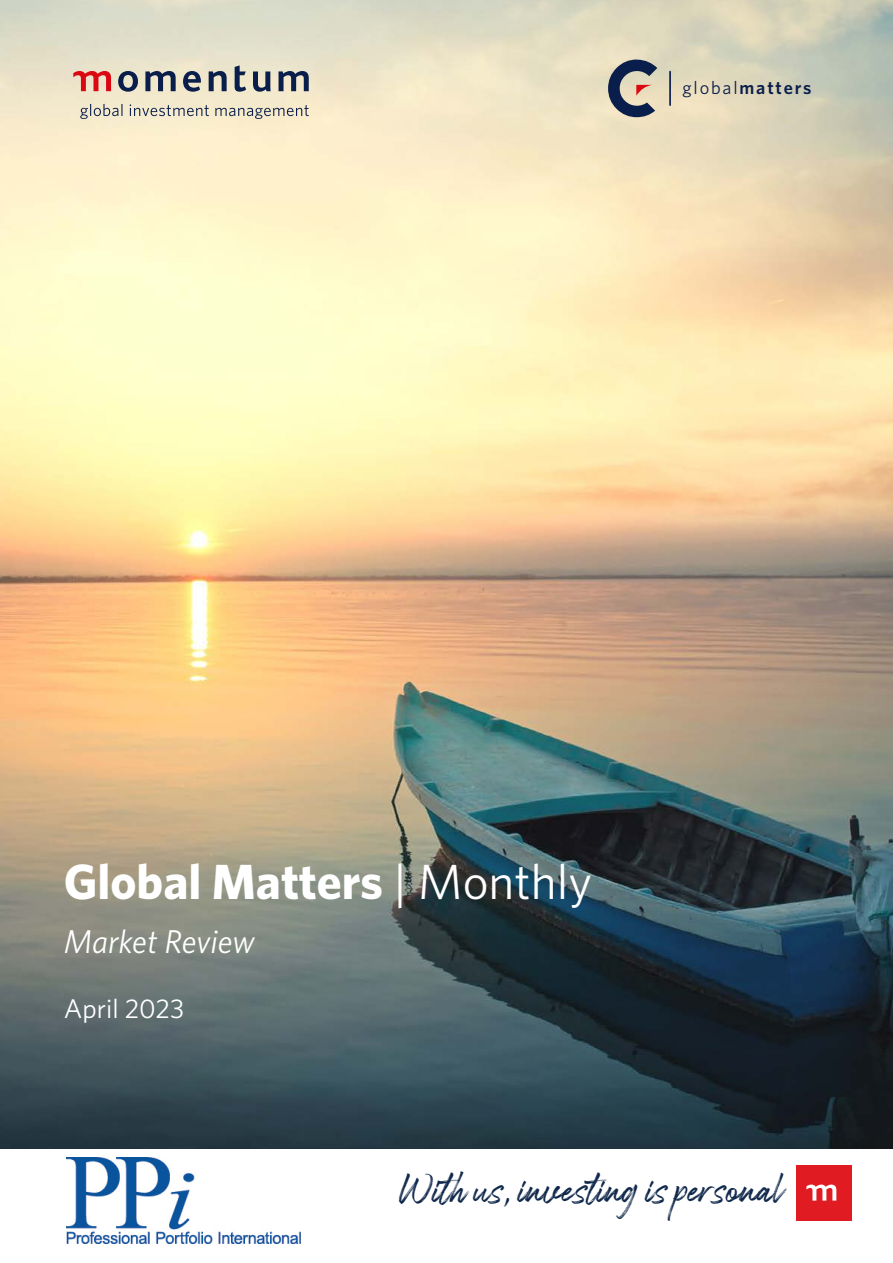
<style>
.page{position:relative;width:893px;height:1263px;background:#fff}
.page>*{position:absolute;margin:0;border:0;box-sizing:border-box;transform-origin:0 0}
.t1{font:700 49.5px "Whitney";color:#fff}
.t2{font:italic 33px "Whitney";color:#fff}
.t3{font:28.5px "Espander";color:#0f284b}
.t4{font:27px "Whitney";color:#fff}
.t5{font:600 18.3px "Whitney";letter-spacing:.1em;color:#0a1e4b}
.s1{font-weight:400}
</style>
<div class="page">
<img style="left:0;top:0;width:893px;height:1148px">
<div style="left:796px;top:1164px;width:56px;height:56px;background:#e11b22"></div>
<svg style="left:806px;top:1184px;width:30px;height:16px"></svg>
<svg style="left:608px;top:60px;width:49px;height:57px;background:#878589"></svg>
<hr style="left:669px;top:72px;width:2px;height:33px;background:#0a1e4b">
<svg style="left:80px;top:104px;width:42px;height:15px"></svg>
<svg style="left:130px;top:104px;width:79px;height:12px"></svg>
<svg style="left:215px;top:105px;width:94px;height:14px"></svg>
<svg style="left:118px;top:65px;width:191px;height:27px;background:#a0a19f"></svg>
<svg style="left:73px;top:71px;width:38px;height:20px"></svg>
<img style="left:67px;top:1157px;width:234px;height:86px">
<p class="t5" style="left:682px;top:75px;width:131px"><span class="s1">global</span>matters</p>
<h1 class="t1" style="left:64px;top:848px;width:530px">Global Matters <span class="s1">| Monthly</span></h1>
<p class="t2" style="left:64px;top:920px;width:193px">Market Review</p>
<p class="t4" style="left:64px;top:991px;width:122px">April 2023</p>
<p class="t3" style="left:399px;top:1176px;width:386px">With us, investing is personal</p>
</div>
